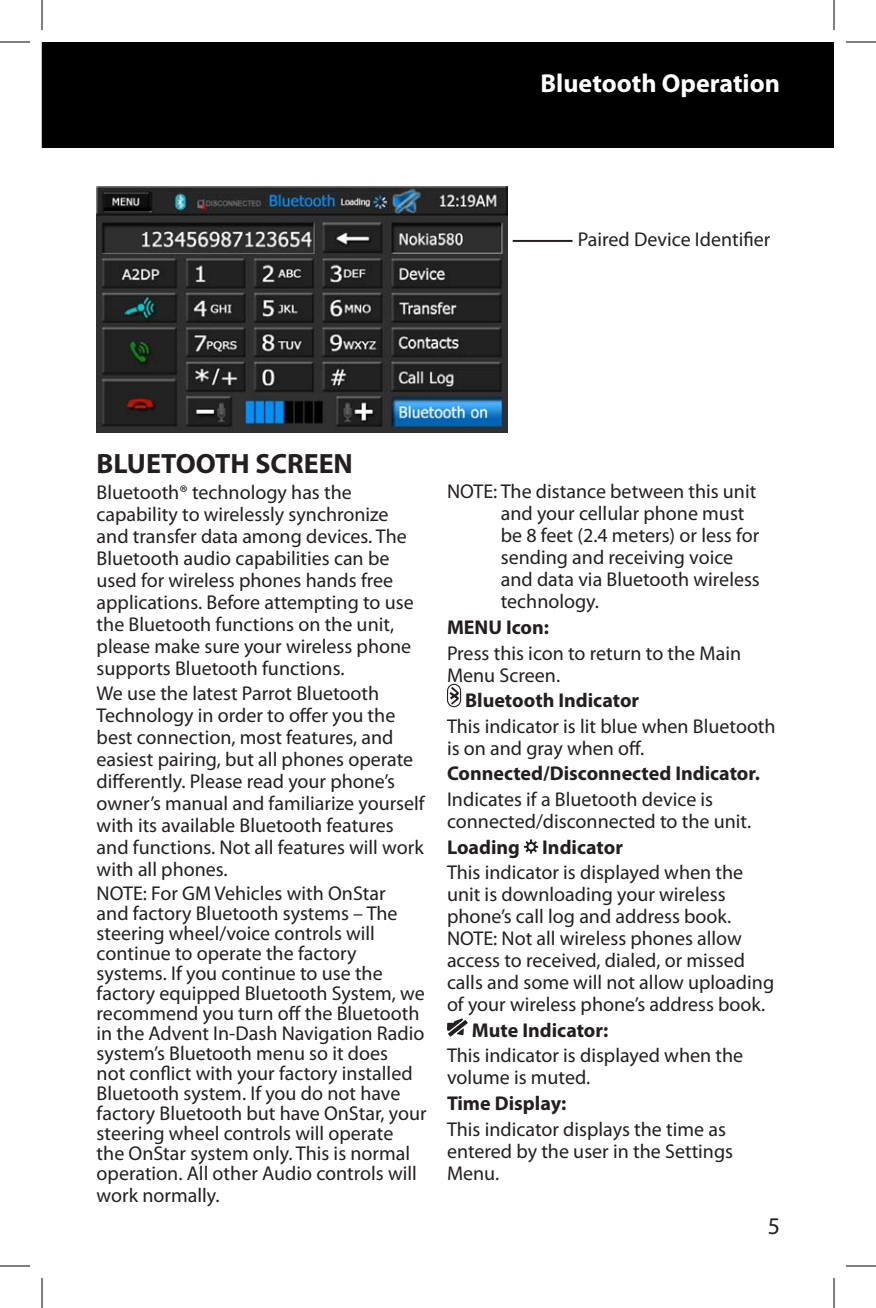
<style>
.page{position:relative;width:876px;height:1308px;background:#fff}
.page>*{position:absolute;margin:0;border:0;box-sizing:border-box;transform-origin:0 0}
.Heading_1{font:700 28px "Myriad Pro";color:#231f20}
.t1{font:700 26px "Myriad Pro";color:#fff}
.t2{font:24px "Myriad Pro";color:#231f20}
.Body_Text{font:20px/22px "Myriad Pro";color:#231f20}
.Heading_2{font:700 20px "Myriad Pro";color:#231f20}
</style>
<div class="page">
<div style="left:42px;top:42px;width:792px;height:106px;background:#000"></div>
<img style="left:96px;top:186px;width:411px;height:247px">
<svg style="left:449px;top:687px;width:10px;height:18px"></svg>
<div style="left:447px;top:684px;width:14px;height:23px;border:1px solid #231f20;border-radius:7px"></div>
<svg style="left:524px;top:839px;width:15px;height:15px"></svg>
<div style="left:527px;top:843px;width:8px;height:7px;background:#fff;border-radius:50%"></div>
<div style="left:526px;top:842px;width:10px;height:9px;border:2px solid #231f20;border-radius:50%"></div>
<svg style="left:447px;top:1018px;width:21px;height:19px"></svg>
<hr style="left:513px;top:240px;width:60px;height:2px;background:#231f20">
<hr style="left:0;top:42px;width:30px;height:1px;background:#000">
<hr style="left:846px;top:42px;width:30px;height:1px;background:#000">
<hr style="left:0;top:1266px;width:30px;height:1px;background:#000">
<hr style="left:846px;top:1266px;width:30px;height:1px;background:#000">
<hr style="left:42px;top:0;width:1px;height:30px;background:#000">
<hr style="left:42px;top:1278px;width:1px;height:30px;background:#000">
<hr style="left:834px;top:0;width:1px;height:30px;background:#000">
<hr style="left:834px;top:1278px;width:1px;height:30px;background:#000">
<p class="t1" style="left:541px;top:66px;width:241px">Bluetooth Operation</p>
<p class="Body_Text" style="left:578px;top:228px;width:194px">Paired Device Identifier</p>
<p class="Heading_1" style="left:97px;top:445px;width:258px">BLUETOOTH SCREEN</p>
<p class="Body_Text" style="left:97px;top:481px;width:319px">Bluetooth® technology has the capability to wirelessly synchronize and transfer data among devices. The Bluetooth audio capabilities can be used for wireless phones hands free applications. Before attempting to use the Bluetooth functions on the unit, please make sure your wireless phone supports Bluetooth functions.</p>
<p class="Body_Text" style="left:97px;top:682px;width:330px">We use the latest Parrot Bluetooth Technology in order to offer you the best connection, most features, and easiest pairing, but all phones operate differently. Please read your phone’s owner’s manual and familiarize yourself with its available Bluetooth features and functions. Not all features will work with all phones.</p>
<p class="Body_Text" style="left:97px;top:883px;width:331px;line-height:20px">NOTE: For GM Vehicles with OnStar<br>and factory Bluetooth systems – The steering wheel/voice controls will continue to operate the factory systems. If you continue to use the factory equipped Bluetooth System, we recommend you turn off the Bluetooth in the Advent In-Dash Navigation Radio system’s Bluetooth menu so it does<br>not conflict with your factory installed Bluetooth system. If you do not have factory Bluetooth but have OnStar, your steering wheel controls will operate<br>the OnStar system only. This is normal operation. All other Audio controls will</p>
<p class="Body_Text" style="left:97px;top:1184px;width:124px">work normally.</p>
<p class="Body_Text" style="left:501px;top:480px;width:261px;text-indent:-54px">NOTE: The distance between this unit and your cellular phone must be 8 feet (2.4 meters) or less for sending and receiving voice and data via Bluetooth wireless technology.</p>
<p class="Heading_2" style="left:447px;top:614px;width:103px">MENU Icon:</p>
<p class="Body_Text" style="left:447px;top:642px;width:296px">Press this icon to return to the Main<br>Menu Screen.</p>
<p class="Heading_2" style="left:465px;top:687px;width:176px">Bluetooth Indicator</p>
<p class="Body_Text" style="left:447px;top:715px;width:330px">This indicator is lit blue when Bluetooth is on and gray when off.</p>
<p class="Heading_2" style="left:447px;top:761px;width:314px">Connected/Disconnected Indicator.</p>
<p class="Body_Text" style="left:447px;top:788px;width:306px">Indicates if a Bluetooth device is connected/disconnected to the unit.</p>
<p class="Heading_2" style="left:447px;top:834px;width:177px">Loading Indicator</p>
<p class="Body_Text" style="left:447px;top:861px;width:329px">This indicator is displayed when the unit is downloading your wireless phone’s call log and address book.<br>NOTE: Not all wireless phones allow access to received, dialed, or missed calls and some will not allow uploading of your wireless phone’s address book.</p>
<p class="Heading_2" style="left:472px;top:1017px;width:138px">Mute Indicator:</p>
<p class="Body_Text" style="left:447px;top:1044px;width:298px">This indicator is displayed when the volume is muted.</p>
<p class="Heading_2" style="left:447px;top:1090px;width:121px">Time Display:</p>
<p class="Body_Text" style="left:447px;top:1118px;width:288px">This indicator displays the time as entered by the user in the Settings<br>Menu.</p>
<p class="t2" style="left:768px;top:1211px;width:14px">5</p>
</div>
